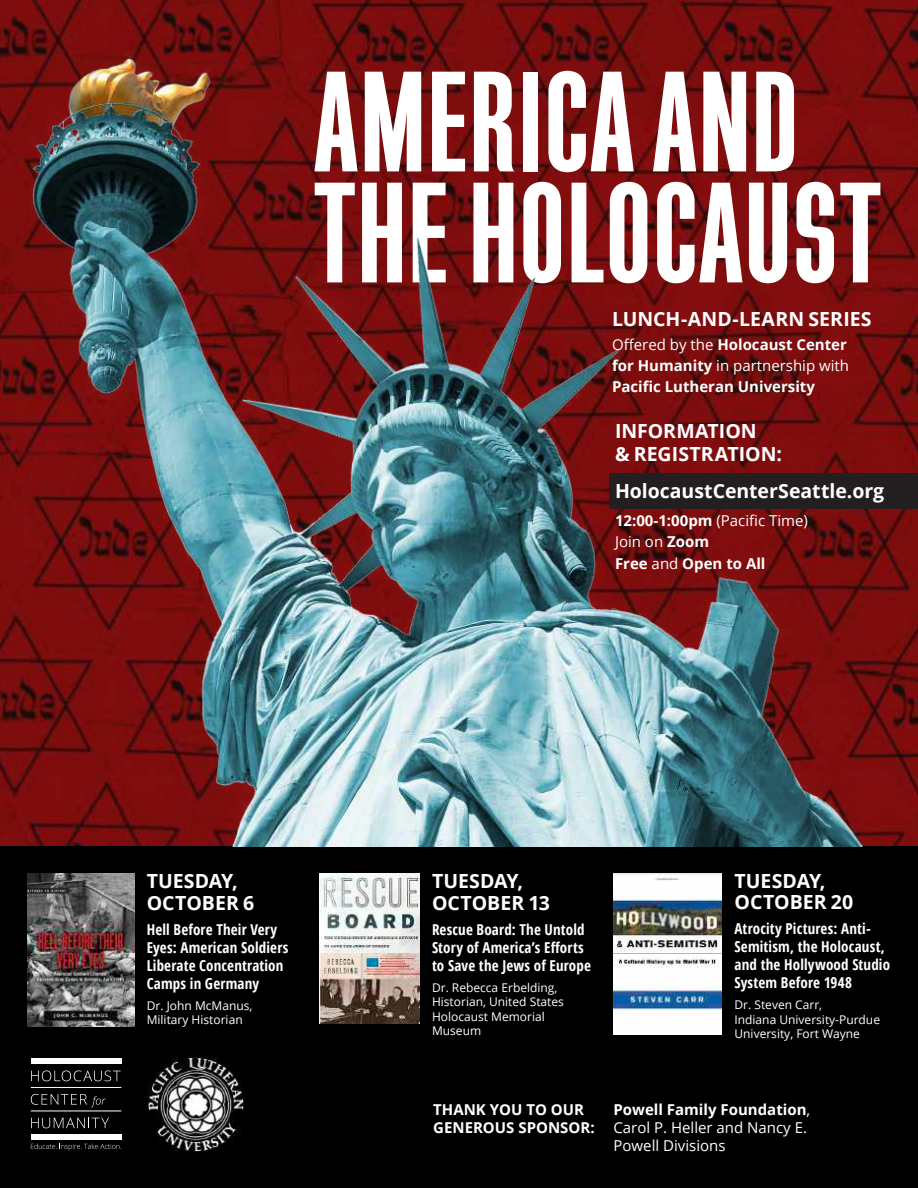
<style>
.page{position:relative;width:918px;height:1188px;background:#fff}
.page>*{position:absolute;margin:0;border:0;box-sizing:border-box;transform-origin:0 0}
.t1{font:600 142.5px/111px "Directors Gothic 201";letter-spacing:-.01em;color:#fff}
.t2{font:700 19.5px/21.6px "Open Sans";color:#fff}
.t3{font:700 condensed 15px/18px "Open Sans";letter-spacing:.01em;color:#fff}
.t4{font:700 15px/21px "Open Sans";color:#fff}
.t5{font:15px/18px "Open Sans";color:#fff}
.t6{font:12px/14.4px "Open Sans";color:#fff}
.s1{font-weight:400}
.s2{font-weight:700}
</style>
<div class="page">
<div style="left:0;top:847px;width:918px;height:341px;background:#000"></div>
<img style="left:27px;top:873px;width:108px;height:153px">
<img style="left:320px;top:873px;width:100px;height:150px">
<img style="left:147px;top:1056px;width:97px;height:96px">
<div style="left:31px;top:1059px;width:90px;height:5px;background:#fff"></div>
<div style="left:31px;top:1134px;width:90px;height:5px;background:#fff"></div>
<hr style="left:31px;top:1111px;width:90px;height:1px;background:#fff">
<hr style="left:31px;top:1087px;width:90px;height:1px;background:#fbfdfe">
<svg style="left:31px;top:1070px;width:90px;height:11px"></svg>
<svg style="left:31px;top:1143px;width:90px;height:8px"></svg>
<svg style="left:31px;top:1094px;width:75px;height:13px"></svg>
<svg style="left:31px;top:1118px;width:78px;height:10px"></svg>
<img style="left:614px;top:873px;width:107px;height:161px">
<img style="left:0;top:0;width:918px;height:847px">
<h1 class="t1" style="left:314px;top:70px;width:568px">AMERICA AND<br>THE HOLOCAUST</h1>
<h2 class="t2" style="left:612px;top:308px;width:261px">LUNCH-AND-LEARN SERIES</h2>
<p class="t4" style="left:612px;top:334px;width:239px"><span class="s1">Offered by the</span> Holocaust Center for Humanity <span class="s1">in partnership with<br></span>Pacific Lutheran University</p>
<h2 class="t2" style="left:615px;top:419px;width:169px;line-height:23.4px">INFORMATION<br>&amp; REGISTRATION:</h2>
<h2 class="t2" style="left:615px;top:480px;width:271px">HolocaustCenterSeattle.org</h2>
<p class="t4" style="left:615px;top:509px;width:194px">12:00-1:00pm <span class="s1">(Pacific Time)<br>Join on</span> Zoom<br>Free <span class="s1">and</span> Open to All</p>
<h2 class="t2" style="left:147px;top:870px;width:109px">TUESDAY,<br>OCTOBER 6</h2>
<p class="t3" style="left:147px;top:920px;width:143px">Hell Before Their Very<br>Eyes: American Soldiers<br>Liberate Concentration<br>Camps in Germany</p>
<p class="t6" style="left:147px;top:998px;width:107px">Dr. John McManus,<br>Military Historian</p>
<h2 class="t2" style="left:432px;top:870px;width:119px">TUESDAY,<br>OCTOBER 13</h2>
<p class="t3" style="left:432px;top:920px;width:161px">Rescue Board: The Untold<br>Story of America’s Efforts to Save the Jews of Europe</p>
<p class="t6" style="left:432px;top:980px;width:133px">Dr. Rebecca Erbelding,<br>Historian, United States<br>Holocaust Memorial<br>Museum</p>
<h2 class="t2" style="left:735px;top:870px;width:120px;line-height:21px">TUESDAY,<br>OCTOBER 20</h2>
<p class="t3" style="left:735px;top:919px;width:157px">Atrocity Pictures: Anti-<br>Semitism, the Holocaust, and the Hollywood Studio<br>System Before 1948</p>
<p class="t6" style="left:735px;top:997px;width:147px">Dr. Steven Carr,<br>Indiana University-Purdue<br>University, Fort Wayne</p>
<p class="t4" style="left:433px;top:1100px;width:163px;line-height:18px">THANK YOU TO OUR<br>GENEROUS SPONSOR:</p>
<p class="t5" style="left:614px;top:1100px;width:198px"><span class="s2">Powell Family Foundation</span>,<br>Carol P. Heller and Nancy E.<br>Powell Divisions</p>
</div>
